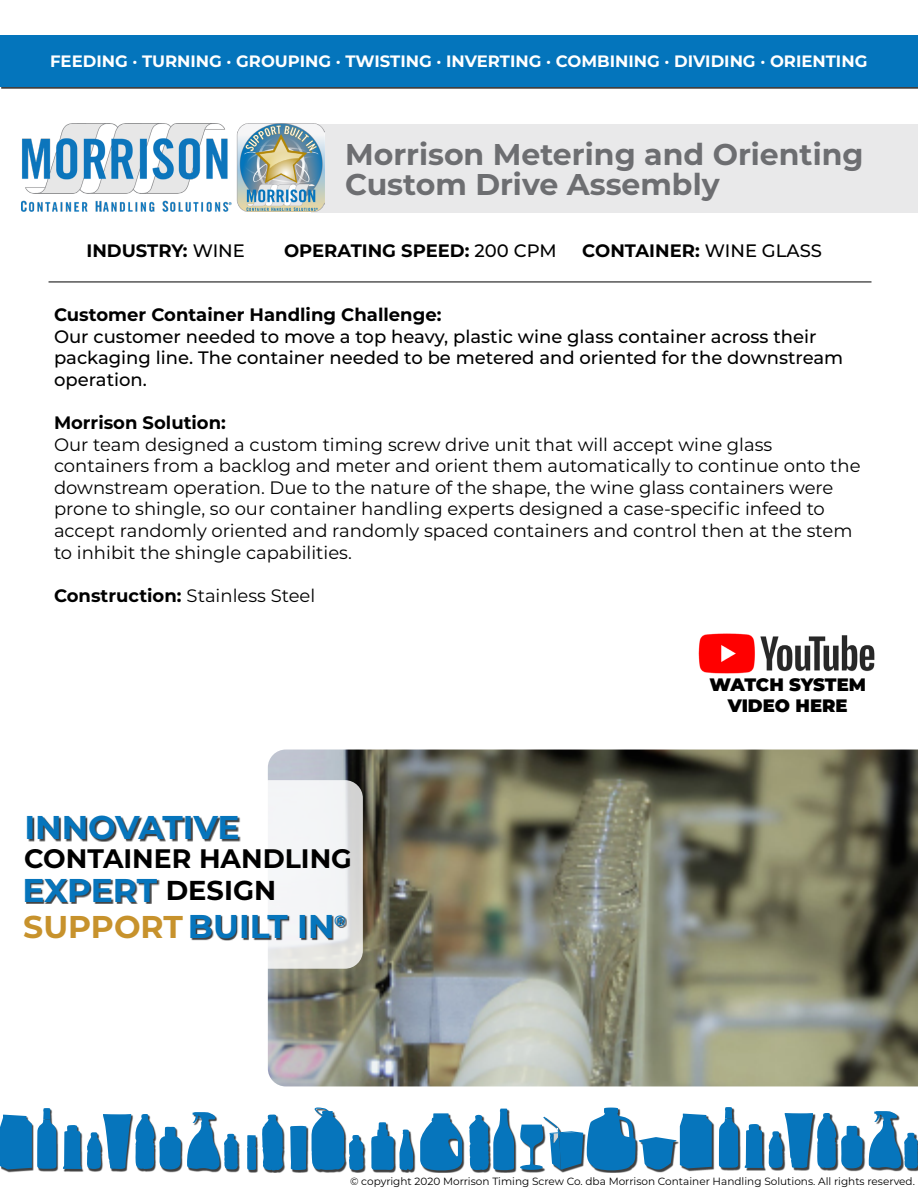
<style>
.page{position:relative;width:918px;height:1188px;background:#fff}
.page>*{position:absolute;margin:0;border:0;box-sizing:border-box;transform-origin:0 0}
.t1{font:700 33px "Montserrat";letter-spacing:-.01em;color:#0675bc}
.t2{font:700 31.5px "Montserrat";color:#c7922c}
.t3{font:700 30px/30px "Montserrat";color:#6d6e71}
.t4{font:700 26.7px "Montserrat";color:#000}
.t5{font:18px/21.6px "Montserrat";color:#000}
.t6{font:500 18px/21.6px "Montserrat";color:#000}
.t7{font:700 18px "Montserrat";color:#000}
.t8{font:900 18px/21.6px "Montserrat";color:#000;text-align:center}
.t9{font:700 16.5px "Montserrat";color:#fff}
.t10{font:10.5px "Montserrat";color:#000}
.s1{font-weight:500}
.s2{font-weight:700}
.s3{font-size:27.3px;color:#000}
.s4{font-size:33px;color:#0675bc}
</style>
<div class="page">
<div style="left:1px;top:36px;width:917px;height:53px;background:#404040"></div>
<div style="left:0;top:35px;width:918px;height:52px;background:#0475bc"></div>
<div style="left:1px;top:1108px;width:917px;height:65px;background:#000;opacity:.75"></div>
<svg style="left:63px;top:1114px;width:118px;height:55px"></svg>
<svg style="left:247px;top:1108px;width:117px;height:62px"></svg>
<svg style="left:371px;top:1122px;width:42px;height:48px"></svg>
<svg style="left:0;top:1108px;width:57px;height:61px"></svg>
<svg style="left:187px;top:1112px;width:51px;height:57px"></svg>
<svg style="left:420px;top:1113px;width:42px;height:57px"></svg>
<svg style="left:745px;top:1124px;width:18px;height:44px"></svg>
<svg style="left:719px;top:1107px;width:19px;height:61px"></svg>
<svg style="left:769px;top:1111px;width:149px;height:57px"></svg>
<svg style="left:469px;top:1108px;width:243px;height:62px"></svg>
<img style="left:554px;top:1128px;width:4px;height:15px">
<div style="left:312px;top:124px;width:606px;height:88px;background:#e9e9ea"></div>
<img style="left:22px;top:124px;width:303px;height:88px">
<img style="left:268px;top:750px;width:650px;height:336px">
<svg style="left:101px;top:780px;width:262px;height:189px"></svg>
<hr style="left:49px;top:282px;width:823px;height:1px;background:#000">
<img style="left:698px;top:633px;width:177px;height:41px">
<div style="left:28px;top:817px;width:212px;height:25px;background:#000;opacity:.75"></div>
<div style="left:26px;top:879px;width:133px;height:25px;background:#000;opacity:.75"></div>
<div style="left:192px;top:915px;width:155px;height:25px;background:#000;opacity:.75"></div>
<p class="t9" style="left:50px;top:49px;width:819px">FEEDING · TURNING · GROUPING · TWISTING · INVERTING · COMBINING · DIVIDING · ORIENTING</p>
<h3 class="t3" style="left:345px;top:138px;width:520px">Morrison Metering and Orienting<br>Custom Drive Assembly</h3>
<p class="t7" style="left:86px;top:238px;width:160px">INDUSTRY: <span class="s1">WINE</span></p>
<p class="t7" style="left:284px;top:238px;width:274px">OPERATING SPEED: <span class="s1">200 CPM</span></p>
<p class="t7" style="left:582px;top:238px;width:241px">CONTAINER: <span class="s1">WINE GLASS</span></p>
<p class="t7" style="left:54px;top:302px;width:389px">Customer Container Handling Challenge:</p>
<p class="t6" style="left:54px;top:325px;width:791px">Our customer needed to move a top heavy, plastic wine glass container across their packaging line. The container needed to be metered and oriented for the downstream operation.</p>
<p class="t7" style="left:54px;top:410px;width:173px">Morrison Solution:</p>
<p class="t5" style="left:54px;top:433px;width:808px">Our team designed a custom timing screw drive unit that will accept wine glass containers from a backlog and meter and orient them automatically to continue onto the downstream operation. Due to the nature of the shape, the wine glass containers were prone to shingle, so our container handling experts designed a case-specific infeed to accept randomly oriented and randomly spaced containers and control then at the stem to inhibit the shingle capabilities.</p>
<p class="t5" style="left:54px;top:584px;width:263px"><span class="s2">Construction:</span> Stainless Steel</p>
<h1 class="t1" style="left:24px;top:804px;width:217px">INNOVATIVE</h1>
<h3 class="t4" style="left:24px;top:839px;width:329px">CONTAINER HANDLING</h3>
<h1 class="t1" style="left:22px;top:866px;width:255px">EXPERT <span class="s3">DESIGN</span></h1>
<h2 class="t2" style="left:23px;top:904px;width:324px">SUPPORT <span class="s4">BUILT IN</span> <sup>®</sup></h2>
<p class="t8" style="left:710px;top:672px;width:158px">WATCH SYSTEM<br>VIDEO HERE</p>
<p class="t10" style="left:350px;top:1174px;width:566px">© copyright 2020 Morrison Timing Screw Co. dba Morrison Container Handling Solutions. All rights reserved.</p>
</div>
